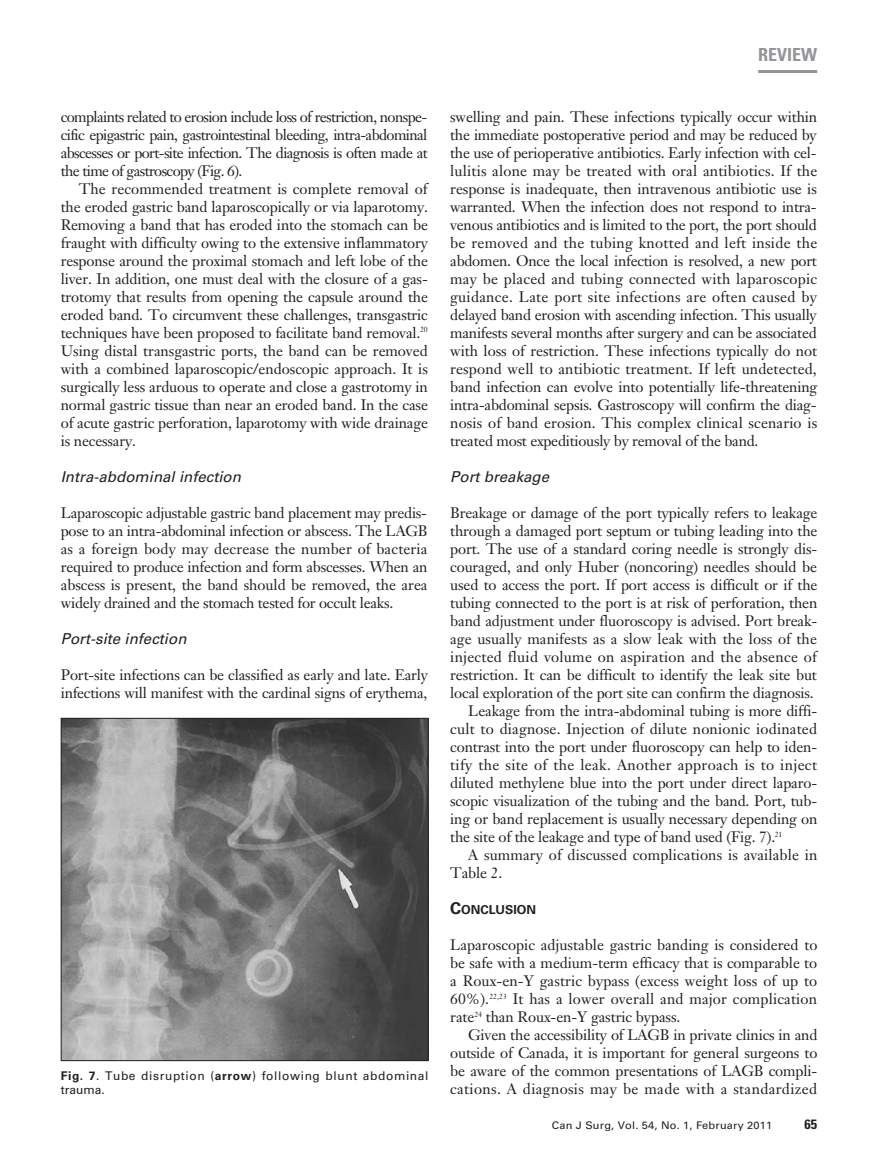
<style>
.page{position:relative;width:878px;height:1175px;background:#fff}
.page>*{position:absolute;margin:0;border:0;box-sizing:border-box;transform-origin:0 0}
.t1{font:700 condensed 18px "Univers";color:#939598}
.t2{font:15px/18px "Janson Text";letter-spacing:-.01em;color:#231f20;text-align:justify}
.t3{font:italic 15px "Univers";letter-spacing:.005em;color:#231f20}
.t4{font:15px "Janson Text";letter-spacing:.01em;color:#231f20}
.t5{font:15px "Janson Text";letter-spacing:.015em;color:#231f20}
.t6{font:15px "Janson Text";letter-spacing:.025em;color:#231f20}
.t7{font:700 condensed 13.5px "Univers";color:#231f20;scale:1.05 1}
.t8{font:700 12.3px "Univers";color:#231f20}
.t9{font:12px/14.2px "Univers";letter-spacing:.05em;color:#231f20}
.t10{font:10.5px "Univers";letter-spacing:.015em;color:#231f20;scale:1.05 1}
.s1{font-weight:700}
.s2{font-size:16.5px}
</style>
<div class="page">
<hr style="left:758px;top:70px;width:59px;height:3px;background:#939598">
<img style="left:63px;top:720px;width:363px;height:339px">
<div style="left:61px;top:718px;width:367px;height:343px;border:1px solid #231f20"></div>
<p class="t2" style="left:61px;top:109px;width:368px">complaints related to erosion include loss of restriction, nonspe&shy;cific epigastric pain, gastrointestinal bleeding, intra-abdominal abscesses or port-site infection. The diagnosis is often made at the time of gastroscopy (Fig. 6).</p>
<p class="t2" style="left:61px;top:181px;width:369px;text-indent:18px">The recommended treatment is complete removal of the eroded gastric band laparoscopically or via laparotomy.<br>Removing a band that has eroded into the stomach can be fraught with difficulty owing to the extensive inflammatory response around the proximal stomach and left lobe of the liver. In addition, one must deal with the closure of a gas&shy;trotomy that results from opening the capsule around the eroded band. To circumvent these challenges, transgastric techniques have been proposed to facilitate band removal.<sup>20<br></sup>Using distal transgastric ports, the band can be removed with a combined laparoscopic/endoscopic approach. It is surgically less arduous to operate and close a gastrotomy in normal gastric tissue than near an eroded band. In the case of acute gastric perforation, laparotomy with wide drainage is necessary.</p>
<p class="t3" style="left:61px;top:471px;width:182px">Intra-abdominal infection</p>
<p class="t2" style="left:61px;top:505px;width:368px">Laparoscopic adjustable gastric band placement may predis&shy;pose to an intra-abdominal infection or abscess. The LAGB as a foreign body may decrease the number of bacteria required to produce infection and form abscesses. When an abscess is present, the band should be removed, the area widely drained and the stomach tested for occult leaks.</p>
<p class="t3" style="left:61px;top:633px;width:127px">Port-site infection</p>
<p class="t2" style="left:61px;top:667px;width:368px">Port-site infections can be classified as early and late. Early infections will manifest with the cardinal signs of erythema,</p>
<p class="t9" style="left:61px;top:1069px;width:369px"><span class="s1">Fig. 7</span>. Tube disruption (<span class="s1">arrow</span>) following blunt abdominal trauma.</p>
<p class="t1" style="left:758px;top:48px;width:60px">REVIEW</p>
<p class="t2" style="left:450px;top:109px;width:368px">swelling and pain. These infections typically occur within the immediate postoperative period and may be reduced by the use of perioperative antibiotics. Early infection with cel&shy;lulitis alone may be treated with oral antibiotics. If the response is inadequate, then intravenous antibiotic use is warranted. When the infection does not respond to intra&shy;venous antibiotics and is limited to the port, the port should be removed and the tubing knotted and left inside the abdomen. Once the local infection is resolved, a new port may be placed and tubing connected with laparoscopic guidance. Late port site infections are often caused by delayed band erosion with ascending infection. This usually manifests several months after surgery and can be associated with loss of restriction. These infections typically do not respond well to antibiotic treatment. If left undetected, band infection can evolve into potentially life-threatening intra-abdominal sepsis. Gastroscopy will confirm the diag&shy;nosis of band erosion. This complex clinical scenario is treated most expeditiously by removal of the band.</p>
<p class="t3" style="left:450px;top:471px;width:100px">Port breakage</p>
<p class="t2" style="left:450px;top:505px;width:368px">Breakage or damage of the port typically refers to leakage</p>
<p class="t2" style="left:450px;top:523px;width:369px">through a damaged port septum or tubing leading into the</p>
<p class="t2" style="left:450px;top:541px;width:368px">port. The use of a standard coring needle is strongly dis-</p>
<p class="t2" style="left:450px;top:559px;width:368px">couraged, and only Huber (noncoring) needles should be</p>
<p class="t2" style="left:450px;top:577px;width:369px">used to access the port. If port access is difficult or if the</p>
<p class="t2" style="left:450px;top:595px;width:368px">tubing connected to the port is at risk of perforation, then</p>
<p class="t2" style="left:450px;top:613px;width:368px">band adjustment under fluoroscopy is advised. Port break-</p>
<p class="t2" style="left:450px;top:631px;width:368px">age usually manifests as a slow leak with the loss of the</p>
<p class="t5" style="left:450px;top:651px;width:368px">injected fluid volume on aspiration and the absence of</p>
<p class="t2" style="left:450px;top:667px;width:368px">restriction. It can be difficult to identify the leak site but</p>
<p class="t2" style="left:450px;top:685px;width:365px">local exploration of the port site can confirm the diagnosis.</p>
<p class="t2" style="left:468px;top:703px;width:350px">Leakage from the intra-abdominal tubing is more diffi-</p>
<p class="t4" style="left:450px;top:723px;width:368px">cult to diagnose. Injection of dilute nonionic iodinated</p>
<p class="t2" style="left:450px;top:739px;width:368px">contrast into the port under fluoroscopy can help to iden-</p>
<p class="t6" style="left:450px;top:759px;width:368px">tify the site of the leak. Another approach is to inject</p>
<p class="t2" style="left:450px;top:775px;width:368px">diluted methylene blue into the port under direct laparo-</p>
<p class="t2" style="left:450px;top:793px;width:368px">scopic visualization of the tubing and the band. Port, tub-</p>
<p class="t2" style="left:450px;top:811px;width:369px">ing or band replacement is usually necessary depending on</p>
<p class="t2" style="left:450px;top:829px;width:334px">the site of the leakage and type of band used (Fig. 7).<sup>21</sup></p>
<p class="t2" style="left:468px;top:847px;width:351px">A summary of discussed complications is available in</p>
<p class="t2" style="left:450px;top:865px;width:53px">Table 2.</p>
<p class="t8" style="left:450px;top:905px;width:87px"><span class="s2">C</span>ONCLUSION</p>
<p class="t2" style="left:450px;top:937px;width:368px">Laparoscopic adjustable gastric banding is considered to be safe with a medium-term efficacy that is comparable to a Roux-en-Y gastric bypass (excess weight loss of up to 60%).<sup>22,23</sup> It has a lower overall and major complication rate<sup>24</sup> than Roux-en-Y gastric bypass.</p>
<p class="t2" style="left:450px;top:1027px;width:369px;text-indent:18px">Given the accessibility of LAGB in private clinics in and outside of Canada, it is important for general surgeons to be aware of the common presentations of LAGB compli - cations. A diagnosis may be made with a standardized</p>
<p class="t10" style="left:552px;top:1121px;width:211px">Can J Surg, Vol. 54, No. 1, February 2011</p>
<p class="t7" style="left:804px;top:1119px;width:14px">65</p>
</div>
